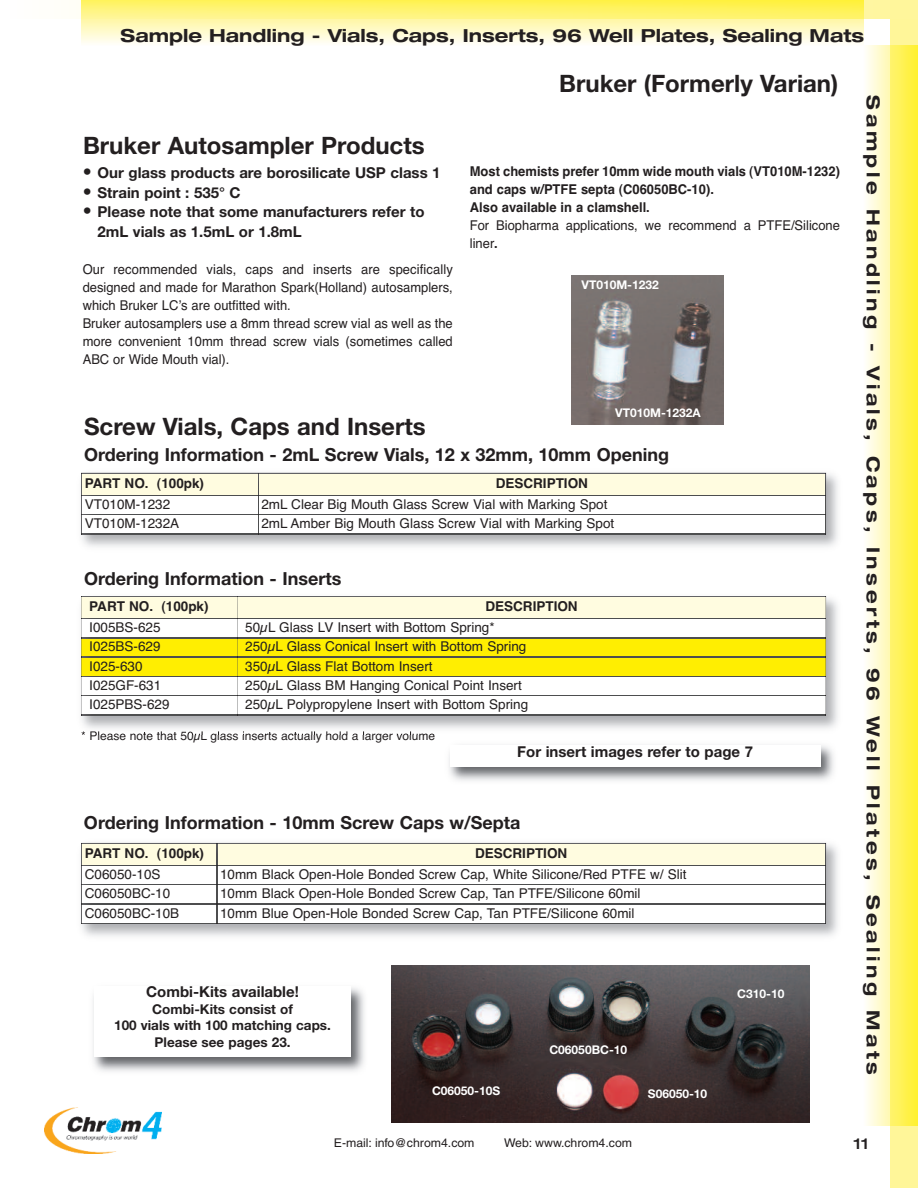
<style>
.page{position:relative;width:918px;height:1188px;background:#fff}
.page>*{position:absolute;margin:0;border:0;box-sizing:border-box;transform-origin:0 0}
.t1{font:700 24px "Helvetica Neue";color:#231f20}
.t2{font:700 18px "Helvetica Neue";color:#231f20}
.t3{font:700 expanded 18px "Helvetica Neue";letter-spacing:.195em;color:#231f20}
.t4{font:700 expanded 18px "Helvetica Neue";color:#231f20}
.t5{font:700 15px/19.5px "Helvetica Neue";color:#231f20}
.t6{font:500 expanded 15px "Helvetica Neue";color:#231f20}
.t7{font:13.5px "Helvetica";color:#231f20}
.t8{font:13.5px/18px "Helvetica";color:#231f20;scale:.96 1}
.t9{font:700 13.5px/18px "Helvetica";color:#231f20;scale:.96 1}
.t10{font:700 13.5px "Helvetica";color:#231f20}
.t11{font:700 13.5px/16.2px "Helvetica Neue";color:#231f20;text-align:center}
.t12{font:700 12px "Helvetica Neue";color:#fff}
.t13{font:12px "Helvetica";color:#231f20}
.t14{font:condensed 12px "Helvetica";color:#231f20;scale:1.25 1}
.s1{font-size:18px}
.s2{font-weight:700}
</style>
<div class="page">
<img style="left:44px;top:1107px;width:117px;height:47px">
<div style="left:890px;top:0;width:28px;height:1188px;background:#fff699"></div>
<img style="left:867px;top:45px;width:51px;height:1080px">
<img style="left:81px;top:0;width:783px;height:43px">
<div style="left:81px;top:473px;width:177px;height:22px;background:#fffce0"></div>
<div style="left:258px;top:473px;width:568px;height:22px;background:#fffce0"></div>
<img style="left:82px;top:495px;width:743px;height:1px">
<img style="left:82px;top:514px;width:743px;height:1px">
<svg style="left:81px;top:473px;width:1px;height:62px"></svg>
<svg style="left:258px;top:473px;width:1px;height:62px"></svg>
<svg style="left:825px;top:473px;width:1px;height:62px"></svg>
<div style="left:81px;top:843px;width:136px;height:22px;background:#fffce0"></div>
<div style="left:217px;top:843px;width:609px;height:22px;background:#fffce0"></div>
<img style="left:82px;top:865px;width:743px;height:1px">
<img style="left:82px;top:904px;width:743px;height:1px">
<svg style="left:81px;top:843px;width:1px;height:81px"></svg>
<svg style="left:217px;top:843px;width:1px;height:81px"></svg>
<svg style="left:825px;top:843px;width:1px;height:81px"></svg>
<img style="left:82px;top:596px;width:756px;height:139px">
<img style="left:81px;top:731px;width:72px;height:4px">
<div style="left:81px;top:596px;width:157px;height:23px;background:#fffce0"></div>
<div style="left:238px;top:596px;width:588px;height:23px;background:#fffce0"></div>
<div style="left:81px;top:619px;width:157px;height:19px;background:#fff"></div>
<div style="left:238px;top:619px;width:588px;height:19px;background:#fff"></div>
<div style="left:81px;top:638px;width:157px;height:19px;background:#ffee01"></div>
<div style="left:238px;top:638px;width:588px;height:19px;background:#ffee01"></div>
<div style="left:81px;top:657px;width:157px;height:19px;background:#ffee01"></div>
<div style="left:238px;top:657px;width:588px;height:19px;background:#ffee01"></div>
<div style="left:81px;top:676px;width:157px;height:20px;background:#fff"></div>
<div style="left:238px;top:676px;width:588px;height:20px;background:#fff"></div>
<div style="left:81px;top:696px;width:157px;height:19px;background:#fff"></div>
<div style="left:238px;top:696px;width:588px;height:19px;background:#fff"></div>
<img style="left:237px;top:597px;width:1px;height:118px">
<img style="left:82px;top:618px;width:743px;height:1px">
<img style="left:82px;top:638px;width:743px;height:1px">
<img style="left:82px;top:657px;width:743px;height:1px">
<img style="left:82px;top:676px;width:743px;height:1px">
<img style="left:82px;top:695px;width:743px;height:1px">
<img style="left:93px;top:987px;width:272px;height:85px">
<div style="left:94px;top:987px;width:257px;height:70px;background:#fff"></div>
<img style="left:392px;top:965px;width:418px;height:158px">
<img style="left:449px;top:745px;width:385px;height:36px">
<div style="left:450px;top:745px;width:370px;height:22px;background:#fff"></div>
<img style="left:572px;top:275px;width:152px;height:149px">
<h2 class="t4" style="left:121px;top:24px;width:745px">Sample Handling - Vials, Caps, Inserts, 96 Well Plates, Sealing Mats</h2>
<h1 class="t1" style="left:83px;top:130px;width:343px">Bruker Autosampler Products</h1>
<p class="t5" style="left:83px;top:163px;width:359px"><span class="s1">•</span> Our glass products are borosilicate USP class 1</p>
<p class="t5" style="left:83px;top:183px;width:160px"><span class="s1">•</span> Strain point : 535° C</p>
<p class="t5" style="left:98px;top:202px;width:329px;text-indent:-15px"><span class="s1">•</span> Please note that some manufacturers refer to<br>2mL vials as 1.5mL or 1.8mL</p>
<p class="t8" style="left:83px;top:261px;width:387px">Our recommended vials, caps and inserts are specifically designed and made for Marathon Spark(Holland) autosamplers, which Bruker LCʼs are outfitted with.<br>Bruker autosamplers use a 8mm thread screw vial as well as the more convenient 10mm thread screw vials (sometimes called ABC or Wide Mouth vial).</p>
<h1 class="t1" style="left:84px;top:412px;width:343px">Screw Vials, Caps and Inserts</h1>
<h1 class="t1" style="left:559px;top:69px;width:281px">Bruker (Formerly Varian)</h1>
<p class="t9" style="left:470px;top:162px;width:387px">Most chemists prefer 10mm wide mouth vials (VT010M-1232) and caps w/PTFE septa (C06050BC-10).<br>Also available in a clamshell.</p>
<p class="t8" style="left:470px;top:216px;width:387px">For Biopharma applications, we recommend a PTFE/Silicone liner<span class="s2">.</span></p>
<p class="t12" style="left:581px;top:277px;width:79px">VT010M-1232</p>
<p class="t12" style="left:615px;top:406px;width:87px">VT010M-1232A</p>
<h2 class="t2" style="left:84px;top:443px;width:587px">Ordering Information - 2mL Screw Vials, 12 x 32mm, 10mm Opening</h2>
<p class="t10" style="left:85px;top:473px;width:121px">PART NO. (100pk)</p>
<p class="t10" style="left:496px;top:473px;width:94px">DESCRIPTION</p>
<p class="t7" style="left:85px;top:494px;width:87px">VT010M-1232</p>
<p class="t7" style="left:261px;top:494px;width:348px">2mL Clear Big Mouth Glass Screw Vial with Marking Spot</p>
<p class="t7" style="left:85px;top:513px;width:96px">VT010M-1232A</p>
<p class="t7" style="left:261px;top:513px;width:354px">2mL Amber Big Mouth Glass Screw Vial with Marking Spot</p>
<h2 class="t2" style="left:84px;top:567px;width:259px">Ordering Information - Inserts</h2>
<p class="t10" style="left:89px;top:596px;width:121px">PART NO. (100pk)</p>
<p class="t10" style="left:485px;top:596px;width:94px">DESCRIPTION</p>
<p class="t7" style="left:89px;top:617px;width:73px">I005BS-625</p>
<p class="t7" style="left:245px;top:617px;width:251px">50µL Glass LV Insert with Bottom Spring*</p>
<p class="t7" style="left:89px;top:636px;width:73px">I025BS-629</p>
<p class="t7" style="left:245px;top:636px;width:283px">250µL Glass Conical Insert with Bottom Spring</p>
<p class="t7" style="left:89px;top:656px;width:55px">I025-630</p>
<p class="t7" style="left:245px;top:656px;width:189px">350µL Glass Flat Bottom Insert</p>
<p class="t7" style="left:89px;top:675px;width:74px">I025GF-631</p>
<p class="t7" style="left:245px;top:675px;width:278px">250µL Glass BM Hanging Conical Point Insert</p>
<p class="t7" style="left:89px;top:694px;width:82px">I025PBS-629</p>
<p class="t7" style="left:245px;top:694px;width:284px">250µL Polypropylene Insert with Bottom Spring</p>
<p class="t13" style="left:81px;top:727px;width:356px">* Please note that 50µL glass inserts actually hold a larger volume</p>
<p class="t5" style="left:517px;top:742px;width:237px">For insert images refer to page 7</p>
<h2 class="t2" style="left:84px;top:812px;width:438px">Ordering Information - 10mm Screw Caps w/Septa</h2>
<p class="t10" style="left:85px;top:843px;width:121px">PART NO. (100pk)</p>
<p class="t10" style="left:475px;top:843px;width:94px">DESCRIPTION</p>
<p class="t7" style="left:85px;top:864px;width:77px">C06050-10S</p>
<p class="t7" style="left:220px;top:864px;width:468px">10mm Black Open-Hole Bonded Screw Cap, White Silicone/Red PTFE w/ Slit</p>
<p class="t7" style="left:85px;top:883px;width:87px">C06050BC-10</p>
<p class="t7" style="left:220px;top:883px;width:422px">10mm Black Open-Hole Bonded Screw Cap, Tan PTFE/Silicone 60mil</p>
<p class="t7" style="left:85px;top:902px;width:96px">C06050BC-10B</p>
<p class="t7" style="left:220px;top:902px;width:416px">10mm Blue Open-Hole Bonded Screw Cap, Tan PTFE/Silicone 60mil</p>
<p class="t5" style="left:146px;top:982px;width:154px">Combi-Kits available!</p>
<p class="t11" style="left:114px;top:1001px;width:218px">Combi-Kits consist of<br>100 vials with 100 matching caps.<br>Please see pages 23.</p>
<p class="t12" style="left:432px;top:1083px;width:70px">C06050-10S</p>
<p class="t12" style="left:549px;top:1042px;width:79px">C06050BC-10</p>
<p class="t12" style="left:648px;top:1086px;width:61px">S06050-10</p>
<p class="t12" style="left:737px;top:986px;width:49px">C310-10</p>
<h2 class="t3" style="left:884px;top:95px;width:981px;rotate:90deg">Sample Handling - Vials, Caps, Inserts, 96 Well Plates, Sealing Mats</h2>
<p class="t14" style="left:334px;top:1136px;width:114px">E-mail: info@chrom4.com</p>
<p class="t14" style="left:504px;top:1136px;width:104px">Web: www.chrom4.com</p>
<p class="t6" style="left:854px;top:1135px;width:16px">11</p>
</div>
